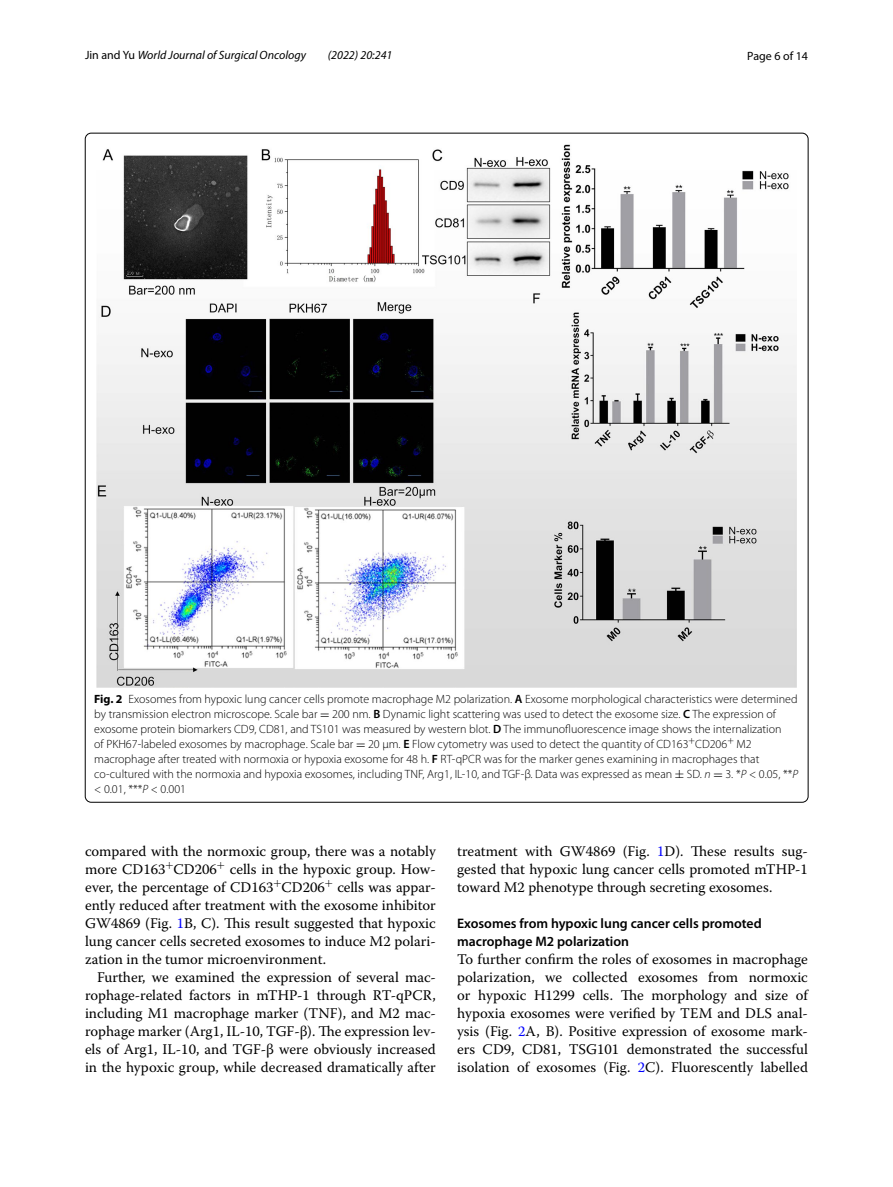
<style>
.page{position:relative;width:893px;height:1187px;background:#fff}
.page>*{position:absolute;margin:0;border:0;box-sizing:border-box;transform-origin:0 0}
.t1{font:14.7px/18px "Warnock Pro";color:#000;text-align:justify}
.t2{font:600 13.8px/18px "Myriad Pro";color:#000}
.t3{font:300 12px/15px "Myriad Pro";color:#000}
.t4{font:italic 12px "Myriad Pro";color:#000}
.t5{font:12px "Myriad Pro";color:#000}
.s1{font-style:normal}
.s2{font-weight:700}
.s3{font-weight:600}
.s4{font-family:"MTSY";font-weight:400}
.s5{font-style:italic}
.s6{color:#00f}
</style>
<div class="page">
<img style="left:96px;top:144px;width:701px;height:543px">
<p class="t4" style="left:85px;top:48px;width:222px"><span class="s1">Jin and Yu</span> World Journal of Surgical Oncology</p>
<p class="t4" style="left:328px;top:48px;width:66px">(2022) 20:241</p>
<p class="t5" style="left:747px;top:48px;width:62px">Page 6 of 14</p>
<p class="t3" style="left:94px;top:691px;width:705px"><span class="s2">Fig. 2</span> Exosomes from hypoxic lung cancer cells promote macrophage M2 polarization. <span class="s3">A</span> Exosome morphological characteristics were determined by transmission electron microscope. Scale bar <span class="s4">=</span> 200 nm. <span class="s3">B</span> Dynamic light scattering was used to detect the exosome size. <span class="s3">C</span> The expression of exosome protein biomarkers CD9, CD81, and TS101 was measured by western blot. <span class="s3">D</span> The immunofluorescence image shows the internalization<br>of PKH67-labeled exosomes by macrophage. Scale bar <span class="s4">=</span> 20 μm. <span class="s3">E</span> Flow cytometry was used to detect the quantity of CD163<sup>+</sup>CD206<sup>+</sup> M2 macrophage after treated with normoxia or hypoxia exosome for 48 h. <span class="s3">F</span> RT-qPCR was for the marker genes examining in macrophages that co-cultured with the normoxia and hypoxia exosomes, including TNF, Arg1, IL-10, and TGF-β. Data was expressed as mean <span class="s4">±</span> SD. <span class="s5">n</span> <span class="s4">=</span> 3. *<span class="s5">P</span> &lt; 0.05, **<span class="s5">P </span>&lt; 0.01, ***<span class="s5">P</span> &lt; 0.001</p>
<p class="t1" style="left:85px;top:841px;width:352px">compared with the normoxic group, there was a notably more CD163<sup>+</sup>CD206<sup>+</sup> cells in the hypoxic group. How&shy;ever, the percentage of CD163<sup>+</sup>CD206<sup>+</sup> cells was appar&shy;ently reduced after treatment with the exosome inhibitor GW4869 (Fig. <span class="s6">1</span>B, C). This result suggested that hypoxic lung cancer cells secreted exosomes to induce M2 polari&shy;zation in the tumor microenvironment.</p>
<p class="t1" style="left:85px;top:967px;width:352px;text-indent:12px">Further, we examined the expression of several mac&shy;rophage-related factors in mTHP-1 through RT-qPCR, including M1 macrophage marker (TNF), and M2 mac&shy;rophage marker (Arg1, IL-10, TGF-β). The expression lev&shy;els of Arg1, IL-10, and TGF-β were obviously increased in the hypoxic group, while decreased dramatically after</p>
<p class="t1" style="left:457px;top:841px;width:352px">treatment with GW4869 (Fig. <span class="s6">1</span>D). These results sug&shy;gested that hypoxic lung cancer cells promoted mTHP-1 toward M2 phenotype through secreting exosomes.</p>
<p class="t2" style="left:457px;top:913px;width:306px">Exosomes from hypoxic lung cancer cells promoted macrophage M2 polarization</p>
<p class="t1" style="left:457px;top:949px;width:352px">To further confirm the roles of exosomes in macrophage polarization, we collected exosomes from normoxic or hypoxic H1299 cells. The morphology and size of hypoxia exosomes were verified by TEM and DLS anal&shy;ysis (Fig. <span class="s6">2</span>A, B). Positive expression of exosome mark&shy;ers CD9, CD81, TSG101 demonstrated the successful isolation of exosomes (Fig. <span class="s6">2</span>C). Fluorescently labelled</p>
</div>
